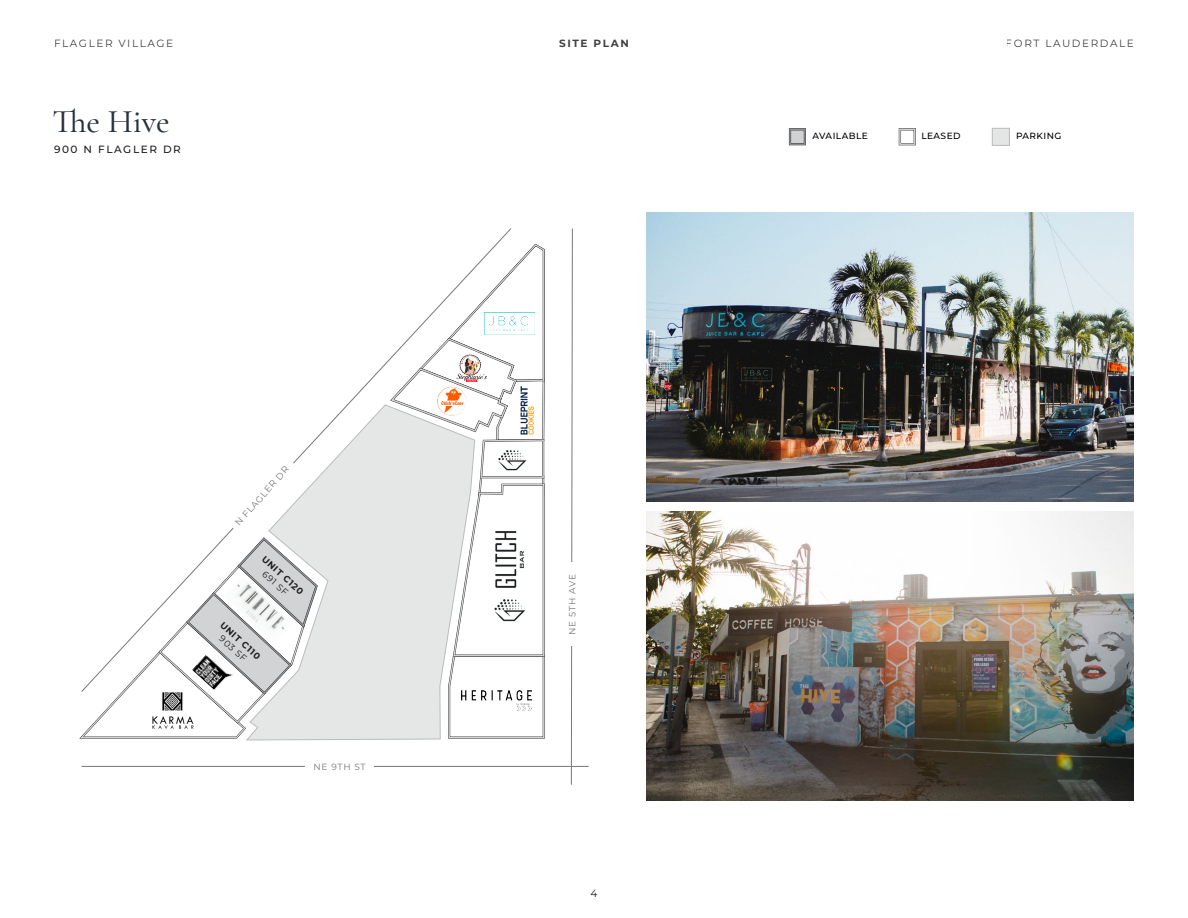
<style>
.page{position:relative;width:1188px;height:918px;background:#fff}
.page>*{position:absolute;margin:0;border:0;box-sizing:border-box;transform-origin:0 0}
.t1{font:500 33px "Cormorant Garamond";color:#28333f}
.t2{font:10.5px "Montserrat";letter-spacing:.15em;color:#000}
.t3{font:500 10.5px "Montserrat";letter-spacing:.15em;color:#1d1e1e}
.t4{font:700 10.5px "Montserrat";letter-spacing:.15em;color:#000}
.t5{font:10.5px "Montserrat";color:#1d1e1e}
.t6{font:9px "Montserrat";letter-spacing:.07em;color:#7a7979}
.t7{font:500 9px "Montserrat";letter-spacing:.05em;color:#000}
.t8{font:700 9px "Montserrat";color:#221f20}
.t9{font:9px "Montserrat";color:#221f20}
</style>
<div class="page">
<img style="left:647px;top:212px;width:487px;height:289px">
<svg style="left:570px;top:228px;width:3px;height:557px"></svg>
<hr style="left:82px;top:766px;width:507px;height:1px;background:#79797a">
<div style="left:306px;top:753px;width:68px;height:27px;background:#fff"></div>
<div style="left:557px;top:563px;width:31px;height:83px;background:#fff"></div>
<svg style="left:307px;top:405px;width:82px;height:335px;background:#e7e8e8"></svg>
<div style="left:899px;top:129px;width:17px;height:16px;border:2px solid #d0d3d3"></div>
<svg style="left:790px;top:129px;width:15px;height:15px"></svg>
<div style="left:789px;top:129px;width:17px;height:16px;border:1px solid #929496"></div>
<div style="left:992px;top:128px;width:17px;height:17px;background:#e4e5e5"></div>
<div style="left:992px;top:128px;width:18px;height:18px;border:1px solid #babbbd"></div>
<svg style="left:79px;top:448px;width:240px;height:292px"></svg>
<svg style="left:389px;top:242px;width:156px;height:498px"></svg>
<img style="left:437px;top:387px;width:29px;height:29px;border-radius:14px">
<img style="left:647px;top:511px;width:487px;height:290px">
<p class="t2" style="left:54px;top:37px;width:121px">FLAGLER VILLAGE</p>
<p class="t4" style="left:559px;top:37px;width:71px">SITE PLAN</p>
<p class="t2" style="left:1006px;top:37px;width:130px">FORT LAUDERDALE</p>
<p class="t1" style="left:52px;top:101px;width:119px">The Hive</p>
<p class="t3" style="left:54px;top:142px;width:128px">900 N FLAGLER DR</p>
<p class="t6" style="left:232px;top:520px;width:78px;rotate:-48deg">N FLAGLER DR</p>
<p class="t8" style="left:267px;top:553px;width:54px;rotate:42deg">UNIT C120</p>
<p class="t9" style="left:268px;top:568px;width:33px;rotate:42deg">691 SF</p>
<p class="t8" style="left:225px;top:619px;width:52px;rotate:42deg">UNIT C110</p>
<p class="t9" style="left:225px;top:633px;width:35px;rotate:42deg">903 SF</p>
<p class="t6" style="left:314px;top:761px;width:54px">NE 9TH ST</p>
<p class="t6" style="left:566px;top:635px;width:62px;rotate:-90deg">NE 5TH AVE</p>
<p class="t5" style="left:591px;top:886px;width:8px">4</p>
<p class="t7" style="left:812px;top:130px;width:57px">AVAILABLE</p>
<p class="t7" style="left:921px;top:130px;width:41px">LEASED</p>
<p class="t7" style="left:1016px;top:130px;width:47px">PARKING</p>
</div>
